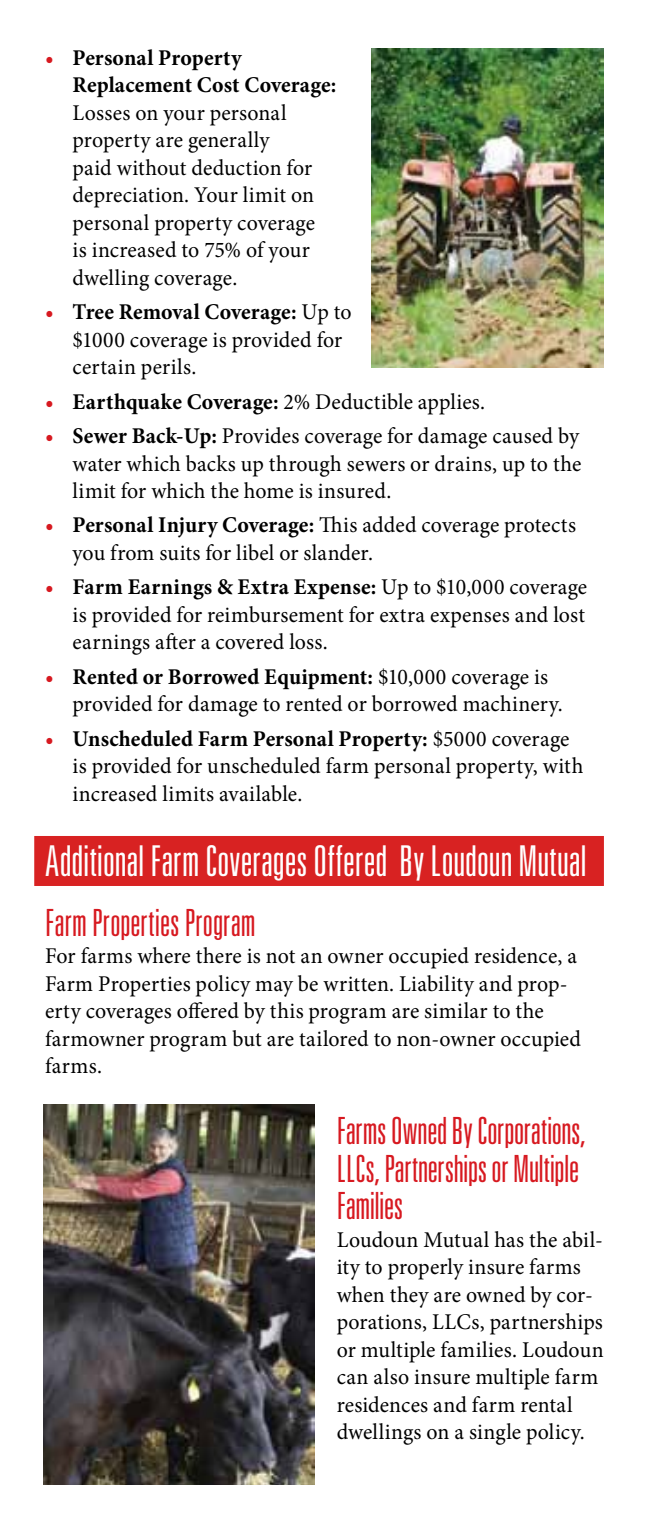
<style>
.page{position:relative;width:649px;height:1530px;background:#fff}
.page>*{position:absolute;margin:0;border:0;box-sizing:border-box;transform-origin:0 0}
.t1{font:300 ultra-condensed 42.5px "Univers";color:#fff}
.t2{font:300 ultra-condensed 37.5px/37.5px "Univers";letter-spacing:-.005em;color:#d71920}
.t3{font:22.5px/27.5px "Minion Pro";letter-spacing:.01em;color:#000}
.t4{font:700 22.5px/27.5px "Minion Pro";letter-spacing:.005em;color:#000}
.s1{color:#d71920}
.s2{font-weight:700;color:#d71920}
.s3{font-weight:700}
</style>
<div class="page">
<img style="left:371px;top:49px;width:232px;height:319px">
<div style="left:34px;top:836px;width:569px;height:50px;background:#d82222"></div>
<img style="left:43px;top:1104px;width:271px;height:381px">
<p class="t4" style="left:72px;top:44px;width:265px;text-indent:-27px"><span class="s1">•</span> Personal Property<br>Replacement Cost Coverage:</p>
<p class="t3" style="left:72px;top:99px;width:244px">Losses on your personal property are generally<br>paid without deduction for depreciation. Your limit on personal property coverage is increased to 75% of your dwelling coverage.</p>
<p class="t3" style="left:72px;top:298px;width:280px;text-indent:-27px"><span class="s2">•</span> <span class="s3">Tree Removal Coverage:</span> Up to $1000 coverage is provided for certain perils.</p>
<p class="t3" style="left:45px;top:388px;width:441px"><span class="s2">•</span> <span class="s3">Earthquake Coverage:</span> 2% Deductible applies.</p>
<p class="t3" style="left:72px;top:422px;width:509px;text-align:justify;text-indent:-27px"><span class="s2">•</span> <span class="s3">Sewer Back-Up:</span> Provides coverage for damage caused by water which backs up through sewers or drains, up to the limit for which the home is insured.</p>
<p class="t3" style="left:72px;top:512px;width:504px;text-indent:-27px"><span class="s2">•</span> <span class="s3">Personal Injury Coverage:</span> This added coverage protects you from suits for libel or slander.</p>
<p class="t3" style="left:72px;top:573px;width:515px;text-align:justify;text-indent:-27px"><span class="s2">•</span> <span class="s3">Farm Earnings &amp; Extra Expense:</span> Up to $10,000 coverage is provided for reimbursement for extra expenses and lost earnings after a covered loss.</p>
<p class="t3" style="left:72px;top:663px;width:491px;text-indent:-27px"><span class="s2">•</span> <span class="s3">Rented or Borrowed Equipment:</span> $10,000 coverage is provided for damage to rented or borrowed machinery.</p>
<p class="t3" style="left:72px;top:725px;width:512px;text-indent:-27px"><span class="s2">•</span> <span class="s3">Unscheduled Farm Personal Property:</span> $5000 coverage is provided for unscheduled farm personal property, with increased limits available.</p>
<h1 class="t1" style="left:45px;top:838px;width:542px">Additional Farm Coverages Offered By Loudoun Mutual</h1>
<h2 class="t2" style="left:45px;top:903px;width:212px">Farm Properties Program</h2>
<p class="t3" style="left:45px;top:942px;width:537px">For farms where there is not an owner occupied residence, a Farm Properties policy may be written. Liability and prop&shy;erty coverages offered by this program are similar to the farmowner program but are tailored to non-owner occupied farms.</p>
<h2 class="t2" style="left:336px;top:1112px;width:250px">Farms Owned By Corporations,<br>LLCs, Partnerships or Multiple<br>Families</h2>
<p class="t3" style="left:336px;top:1226px;width:268px">Loudoun Mutual has the abil&shy;ity to properly insure farms when they are owned by cor&shy;porations, LLCs, partnerships or multiple families. Loudoun can also insure multiple farm residences and farm rental dwellings on a single policy.</p>
</div>
